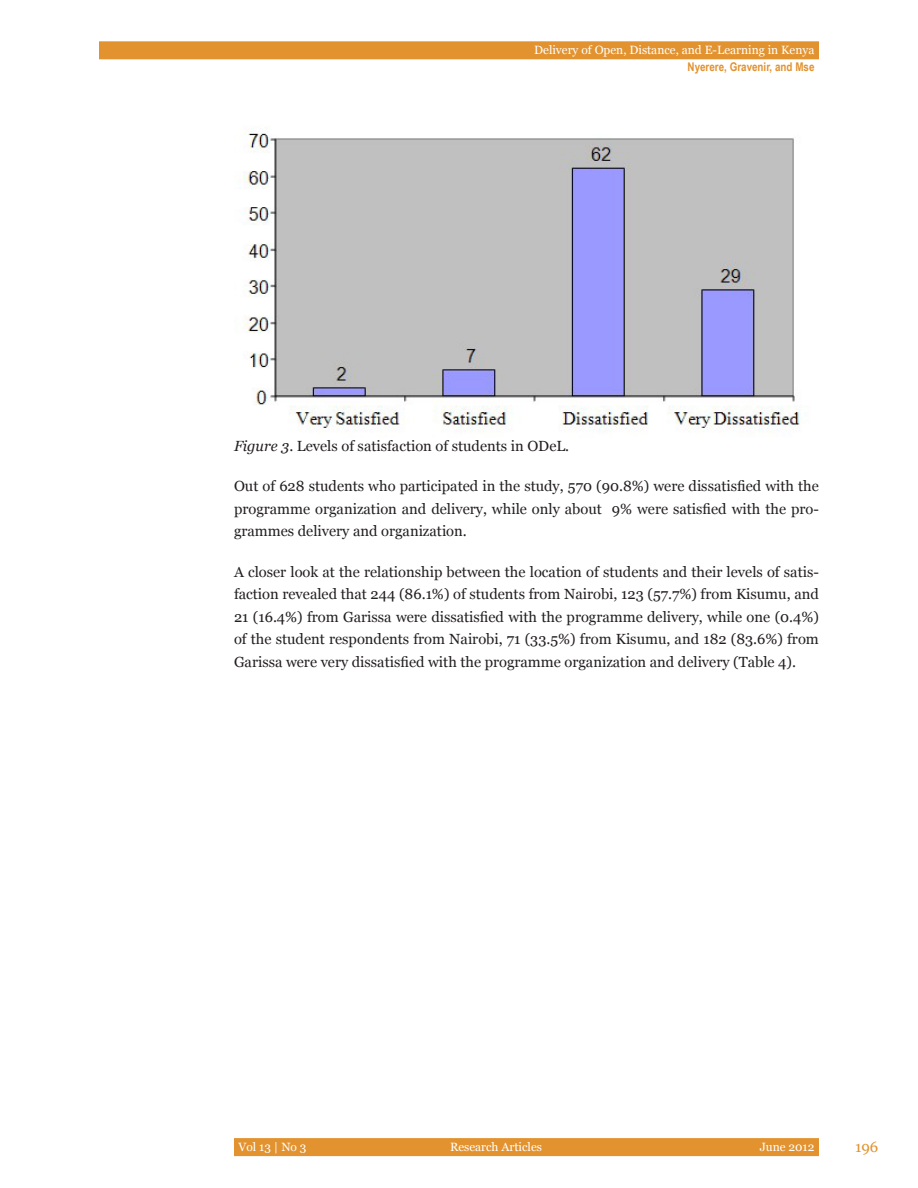
<style>
.page{position:relative;width:918px;height:1188px;background:#fff}
.page>*{position:absolute;margin:0;border:0;box-sizing:border-box;transform-origin:0 0}
.t1{font:15px "Georgia";color:#e2922e}
.body_text{font:14.7px/22.5px "Georgia";color:#231f20;text-align:justify}
.t2{font:12px "Georgia";color:#fff}
.t3{font:700 12px "Arial Narrow";color:#e2922e}
.s1{font-style:italic}
</style>
<div class="page">
<div style="left:99px;top:41px;width:720px;height:18px;background:#e2922e"></div>
<div style="left:234px;top:1138px;width:585px;height:18px;background:#e2922e"></div>
<img style="left:239px;top:131px;width:561px;height:301px">
<p class="t2" style="left:534px;top:43px;width:282px">Delivery of Open, Distance, and E-Learning in Kenya</p>
<p class="t3" style="left:688px;top:58px;width:128px">Nyerere, Gravenir, and Mse</p>
<p class="body_text" style="left:234px;top:435px;width:337px"><span class="s1">Figure 3</span>. Levels of satisfaction of students in ODeL.</p>
<p class="body_text" style="left:234px;top:475px;width:586px">Out of 628 students who participated in the study, 570 (90.8%) were dissatisfied with the programme organization and delivery, while only about 9% were satisfied with the pro&shy;grammes delivery and organization.</p>
<p class="body_text" style="left:234px;top:561px;width:586px">A closer look at the relationship between the location of students and their levels of satis&shy;faction revealed that 244 (86.1%) of students from Nairobi, 123 (57.7%) from Kisumu, and 21 (16.4%) from Garissa were dissatisfied with the programme delivery, while one (0.4%) of the student respondents from Nairobi, 71 (33.5%) from Kisumu, and 182 (83.6%) from Garissa were very dissatisfied with the programme organization and delivery (Table 4).</p>
<p class="t2" style="left:238px;top:1139px;width:70px">Vol 13 | No 3</p>
<p class="t2" style="left:450px;top:1139px;width:93px">Research Articles</p>
<p class="t2" style="left:760px;top:1139px;width:56px">June 2012</p>
<p class="t1" style="left:855px;top:1138px;width:25px">196</p>
</div>
